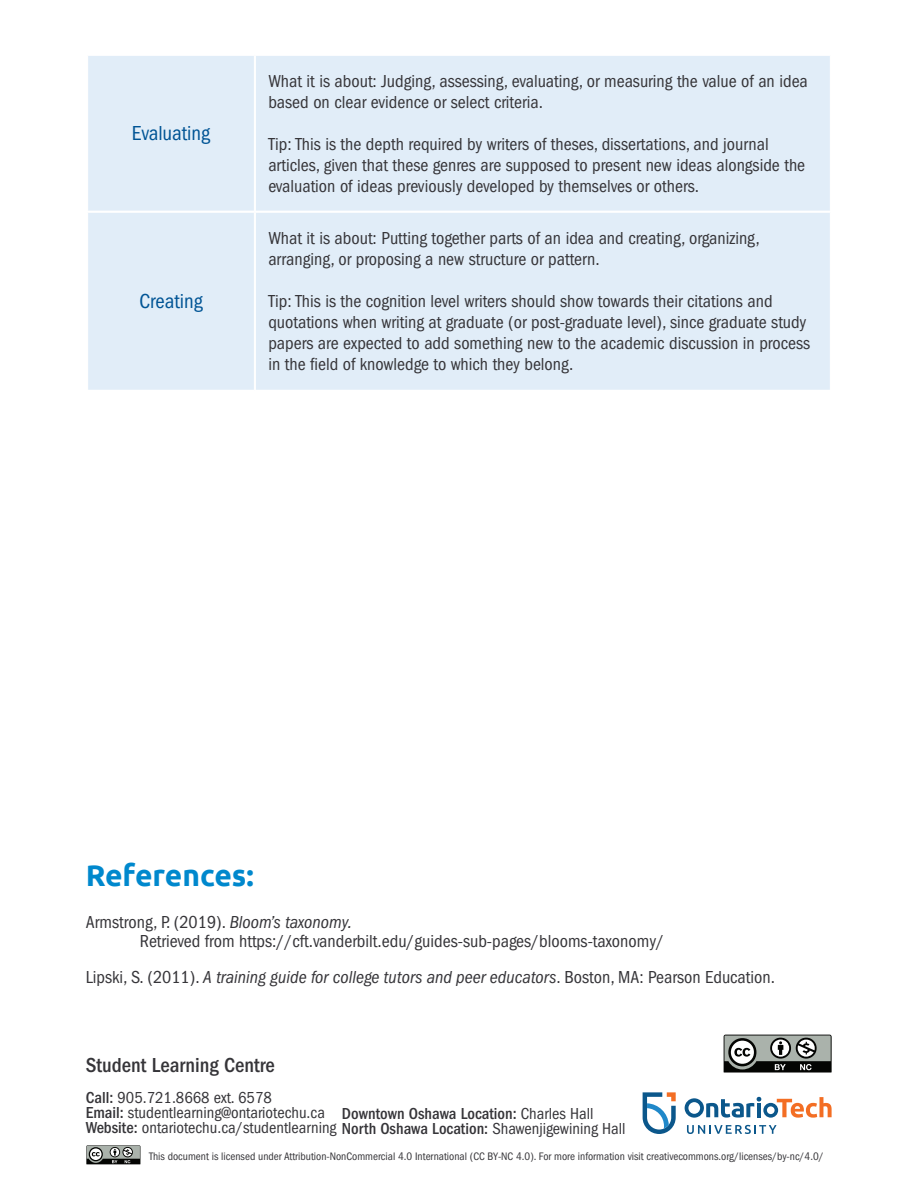
<style>
.page{position:relative;width:918px;height:1188px;background:#fff}
.page>*{position:absolute;margin:0;border:0;box-sizing:border-box;transform-origin:0 0}
.t1{font:700 30px "Ubuntu";color:#0088cd}
.t2{font:500 condensed 21px "ITC Franklin Gothic Std";color:#363539}
.t3{font:condensed 21px "ITC Franklin Gothic Std";color:#005495}
.t4{font:condensed 18px/21px "ITC Franklin Gothic Std";color:#363539}
.t5{font:italic condensed 18px "ITC Franklin Gothic Std";color:#363539}
.t6{font:condensed 16.5px/15px "ITC Franklin Gothic Std";color:#363539}
.t7{font:500 condensed 16.5px "ITC Franklin Gothic Std";color:#363539}
.t8{font:condensed 11.25px "ITC Franklin Gothic Std";color:#363539}
.s1{font-style:italic}
.s2{font-style:normal}
.s3{font-weight:500}
.s4{font-weight:400}
</style>
<div class="page">
<svg style="left:643px;top:1092px;width:33px;height:42px"></svg>
<svg style="left:687px;top:1125px;width:90px;height:9px"></svg>
<svg style="left:685px;top:1097px;width:147px;height:21px"></svg>
<div style="left:88px;top:56px;width:742px;height:334px;background:#e1edf8"></div>
<hr style="left:254px;top:55px;width:1px;height:156px;background:#fff">
<hr style="left:255px;top:55px;width:1px;height:156px;background:#fff">
<hr style="left:87px;top:211px;width:168px;height:1px;background:#fff">
<hr style="left:87px;top:212px;width:168px;height:1px;background:#fff">
<hr style="left:255px;top:211px;width:576px;height:1px;background:#fff">
<hr style="left:255px;top:212px;width:576px;height:1px;background:#fff">
<hr style="left:254px;top:212px;width:1px;height:178px;background:#fff">
<hr style="left:255px;top:212px;width:1px;height:178px;background:#fff">
<svg style="left:724px;top:1035px;width:108px;height:38px;background:#767976"></svg>
<svg style="left:86px;top:1145px;width:55px;height:20px"></svg>
<p class="t3" style="left:132px;top:122px;width:80px">Evaluating</p>
<p class="t3" style="left:139px;top:290px;width:65px">Creating</p>
<p class="t4" style="left:268px;top:71px;width:541px">What it is about: Judging, assessing, evaluating, or measuring the value of an idea based on clear evidence or select criteria.</p>
<p class="t4" style="left:268px;top:134px;width:538px">Tip: This is the depth required by writers of theses, dissertations, and journal articles, given that these genres are supposed to present new ideas alongside the evaluation of ideas previously developed by themselves or others.</p>
<p class="t4" style="left:268px;top:228px;width:493px">What it is about: Putting together parts of an idea and creating, organizing, arranging, or proposing a new structure or pattern.</p>
<p class="t4" style="left:268px;top:291px;width:543px">Tip: This is the cognition level writers should show towards their citations and quotations when writing at graduate (or post-graduate level), since graduate study papers are expected to add something new to the academic discussion in process in the field of knowledge to which they belong.</p>
<h1 class="t1" style="left:86px;top:857px;width:169px">References:</h1>
<p class="t4" style="left:140px;top:912px;width:526px;line-height:19.5px;text-indent:-54px">Armstrong, P. (2019). <span class="s1">Bloom’s taxonomy.<br></span>Retrieved from https://cft.vanderbilt.edu/guides-sub-pages/blooms-taxonomy/</p>
<p class="t5" style="left:86px;top:967px;width:691px"><span class="s2">Lipski, S. (2011).</span> A training guide for college tutors and peer educators<span class="s2">. Boston, MA: Pearson Education.</span></p>
<p class="t2" style="left:86px;top:1053px;width:191px">Student Learning Centre</p>
<p class="t6" style="left:86px;top:1090px;width:541px"><span class="s3">Call:</span> 905.721.8668 ext. 6578<br><span class="s3">Email:</span> studentlearning@ontariotechu.ca<br><span class="s3">Website:</span> ontariotechu.ca/studentlearning <span class="s3">North Oshawa Location:</span> Shawenjigewining Hall</p>
<p class="t7" style="left:342px;top:1104px;width:253px">Downtown Oshawa Location: <span class="s4">Charles Hall</span></p>
<p class="t8" style="left:149px;top:1150px;width:676px">This document is licensed under Attribution-NonCommercial 4.0 International (CC BY-NC 4.0). For more information visit creativecommons.org/licenses/by-nc/4.0/</p>
</div>
